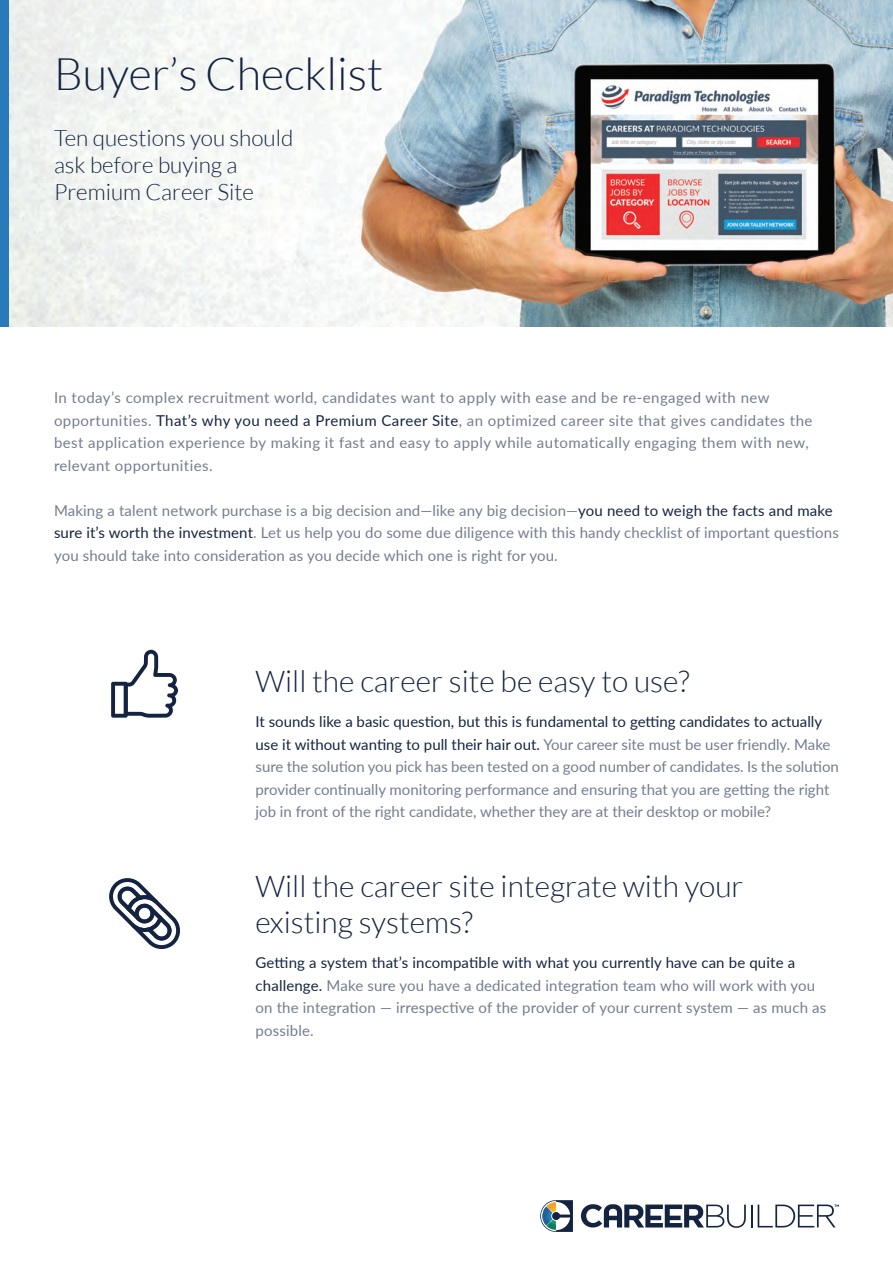
<style>
.page{position:relative;width:893px;height:1263px;background:#fff}
.page>*{position:absolute;margin:0;border:0;box-sizing:border-box;transform-origin:0 0}
.t1{font:300 45px "Lato";color:#142440}
.t2{font:300 30px/36px "Lato";color:#142440}
.t3{font:300 22.5px/27px "Lato";color:#142440}
.t4{font:15px/22.5px "Lato";letter-spacing:.01em;color:#747d8f}
.t5{font:15px/22.5px "Lato";letter-spacing:.03em;color:#747d8f}
.s1{color:#142440}
</style>
<div class="page">
<img style="left:9px;top:0;width:884px;height:327px">
<div style="left:0;top:0;width:9px;height:327px;background:#277bbb"></div>
<svg style="left:581px;top:1204px;width:165px;height:24px"></svg>
<hr style="left:751px;top:1204px;width:2px;height:23px;background:#142440">
<svg style="left:540px;top:1200px;width:33px;height:31px"></svg>
<svg style="left:758px;top:1204px;width:81px;height:23px"></svg>
<svg style="left:111px;top:650px;width:67px;height:68px"></svg>
<svg style="left:109px;top:878px;width:71px;height:71px"></svg>
<h1 class="t1" style="left:54px;top:50px;width:331px">Buyer’s Checklist</h1>
<h3 class="t3" style="left:54px;top:125px;width:241px">Ten questions you should ask before buying a<br>Premium Career Site</h3>
<p class="t5" style="left:54px;top:386px;width:760px">In today’s complex recruitment world, candidates want to apply with ease and be re-engaged with new opportunities. <span class="s1">That’s why you need a Premium Career Site</span>, an optimized career site that gives candidates the best application experience by making it fast and easy to apply while automatically engaging them with new, relevant opportunities.</p>
<p class="t4" style="left:54px;top:498px;width:786px">Making a talent network purchase is a big decision and—like any big decision—<span class="s1">you need to weigh the facts and make sure it’s worth the investment</span>. Let us help you do some due diligence with this handy checklist of important questions you should take into consideration as you decide which one is right for you.</p>
<h2 class="t2" style="left:256px;top:663px;width:436px">Will the career site be easy to use?</h2>
<p class="t4" style="left:256px;top:710px;width:585px"><span class="s1">It sounds like a basic question, but this is fundamental to getting candidates to actually use it without wanting to pull their hair out.</span> Your career site must be user friendly. Make sure the solution you pick has been tested on a good number of candidates. Is the solution provider continually monitoring performance and ensuring that you are getting the right job in front of the right candidate, whether they are at their desktop or mobile?</p>
<h2 class="t2" style="left:256px;top:868px;width:489px">Will the career site integrate with your existing systems?</h2>
<p class="t4" style="left:256px;top:951px;width:572px"><span class="s1">Getting a system that’s incompatible with what you currently have can be quite a challenge.</span> Make sure you have a dedicated integration team who will work with you on the integration — irrespective of the provider of your current system — as much as possible.</p>
</div>
